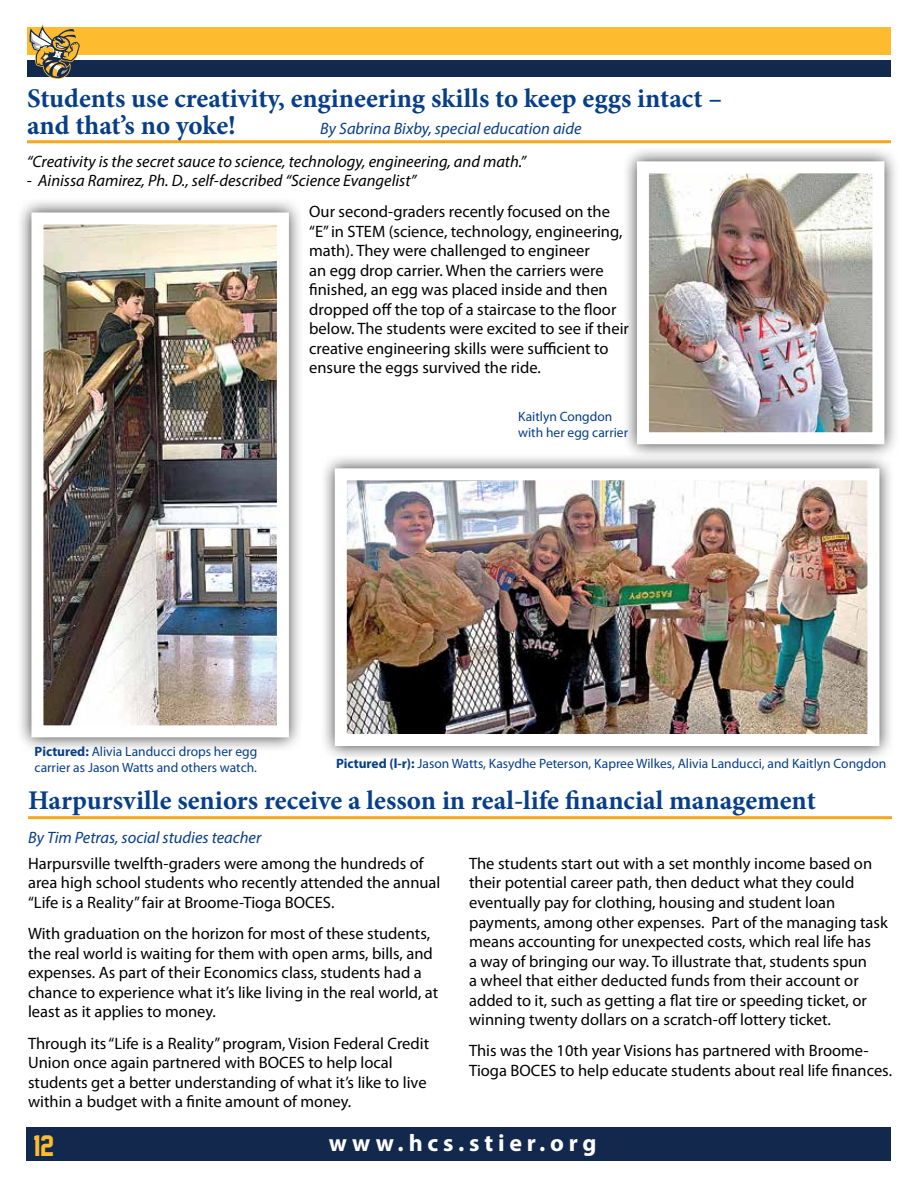
<style>
.page{position:relative;width:918px;height:1188px;background:#fff}
.page>*{position:absolute;margin:0;border:0;box-sizing:border-box;transform-origin:0 0}
.t1{font:700 27px/27px "Minion Pro";color:#063e89}
.t2{font:27px "Face Off M54";color:#fdbb30}
.t3{font:700 24px "Myriad Pro";letter-spacing:.2em;color:#fff}
.t4{font:16.5px/19.5px "Myriad Pro";color:#000}
.t5{font:italic 16.5px "Myriad Pro";color:#000}
.t6{font:italic 16.5px "Myriad Pro";color:#063e89}
.t7{font:13.5px/16.2px "Myriad Pro";color:#063e89}
.s1{font-weight:700}
</style>
<div class="page">
<div style="left:27px;top:27px;width:864px;height:28px;background:#fdbb30"></div>
<div style="left:27px;top:60px;width:864px;height:17px;background:#12284c"></div>
<div style="left:27px;top:1128px;width:864px;height:33px;background:#12284c"></div>
<svg style="left:29px;top:24px;width:51px;height:55px"></svg>
<hr style="left:27px;top:140px;width:864px;height:3px;background:#f5a81c">
<div style="left:622px;top:146px;width:278px;height:313px;background:#000;opacity:.75"></div>
<img style="left:650px;top:174px;width:221px;height:257px">
<div style="left:637px;top:161px;width:247px;height:283px;border:12px solid #fff"></div>
<div style="left:320px;top:453px;width:575px;height:308px;background:#000;opacity:.75"></div>
<img style="left:348px;top:481px;width:518px;height:252px">
<div style="left:335px;top:468px;width:544px;height:278px;border:12px solid #fff"></div>
<div style="left:16px;top:197px;width:288px;height:555px;background:#000;opacity:.75"></div>
<img style="left:44px;top:225px;width:232px;height:499px">
<div style="left:31px;top:212px;width:258px;height:525px;border:12px solid #fff"></div>
<hr style="left:28px;top:816px;width:864px;height:3px;background:#f5a81c">
<h1 class="t1" style="left:27px;top:84px;width:697px">Students use creativity, engineering skills to keep eggs intact – and that’s no yoke!</h1>
<p class="t6" style="left:320px;top:118px;width:263px">By Sabrina Bixby, special education aide</p>
<p class="t5" style="left:27px;top:151px;width:501px">“Creativity is the secret sauce to science, technology, engineering, and math.”</p>
<p class="t5" style="left:27px;top:170px;width:391px">- Ainissa Ramirez, Ph. D., self-described “Science Evangelist”</p>
<p class="t4" style="left:309px;top:202px;width:321px">Our second-graders recently focused on the “E” in STEM (science, technology, engineering, math). They were challenged to engineer<br>an egg drop carrier. When the carriers were finished, an egg was placed inside and then dropped off the top of a staircase to the floor below. The students were excited to see if their creative engineering skills were sufficient to ensure the eggs survived the ride.</p>
<p class="t7" style="left:518px;top:408px;width:111px">Kaitlyn Congdon with her egg carrier</p>
<p class="t7" style="left:35px;top:743px;width:224px"><span class="s1">Pictured:</span> Alivia Landucci drops her egg carrier as Jason Watts and others watch.</p>
<h1 class="t1" style="left:28px;top:787px;width:789px">Harpursville seniors receive a lesson in real-life financial management</h1>
<p class="t6" style="left:28px;top:827px;width:235px">By Tim Petras, social studies teacher</p>
<p class="t4" style="left:28px;top:853px;width:414px">Harpursville twelfth-graders were among the hundreds of area high school students who recently attended the annual “Life is a Reality” fair at Broome-Tioga BOCES.</p>
<p class="t4" style="left:28px;top:924px;width:412px">With graduation on the horizon for most of these students, the real world is waiting for them with open arms, bills, and expenses. As part of their Economics class, students had a chance to experience what it’s like living in the real world, at least as it applies to money.</p>
<p class="t4" style="left:28px;top:1033px;width:403px">Through its “Life is a Reality” program, Vision Federal Credit Union once again partnered with BOCES to help local students get a better understanding of what it’s like to live within a budget with a finite amount of money.</p>
<p class="t7" style="left:336px;top:755px;width:552px"><span class="s1">Pictured (l-r):</span> Jason Watts, Kasydhe Peterson, Kapree Wilkes, Alivia Landucci, and Kaitlyn Congdon</p>
<p class="t4" style="left:469px;top:853px;width:420px">The students start out with a set monthly income based on their potential career path, then deduct what they could eventually pay for clothing, housing and student loan payments, among other expenses. Part of the managing task means accounting for unexpected costs, which real life has<br>a way of bringing our way. To illustrate that, students spun<br>a wheel that either deducted funds from their account or added to it, such as getting a flat tire or speeding ticket, or winning twenty dollars on a scratch-off lottery ticket.</p>
<p class="t4" style="left:469px;top:1041px;width:425px">This was the 10th year Visions has partnered with Broome-<br>Tioga BOCES to help educate students about real life finances.</p>
<h1 class="t2" style="left:34px;top:1131px;width:22px">12</h1>
<h2 class="t3" style="left:329px;top:1127px;width:269px">www.hcs.stier.org</h2>
</div>
